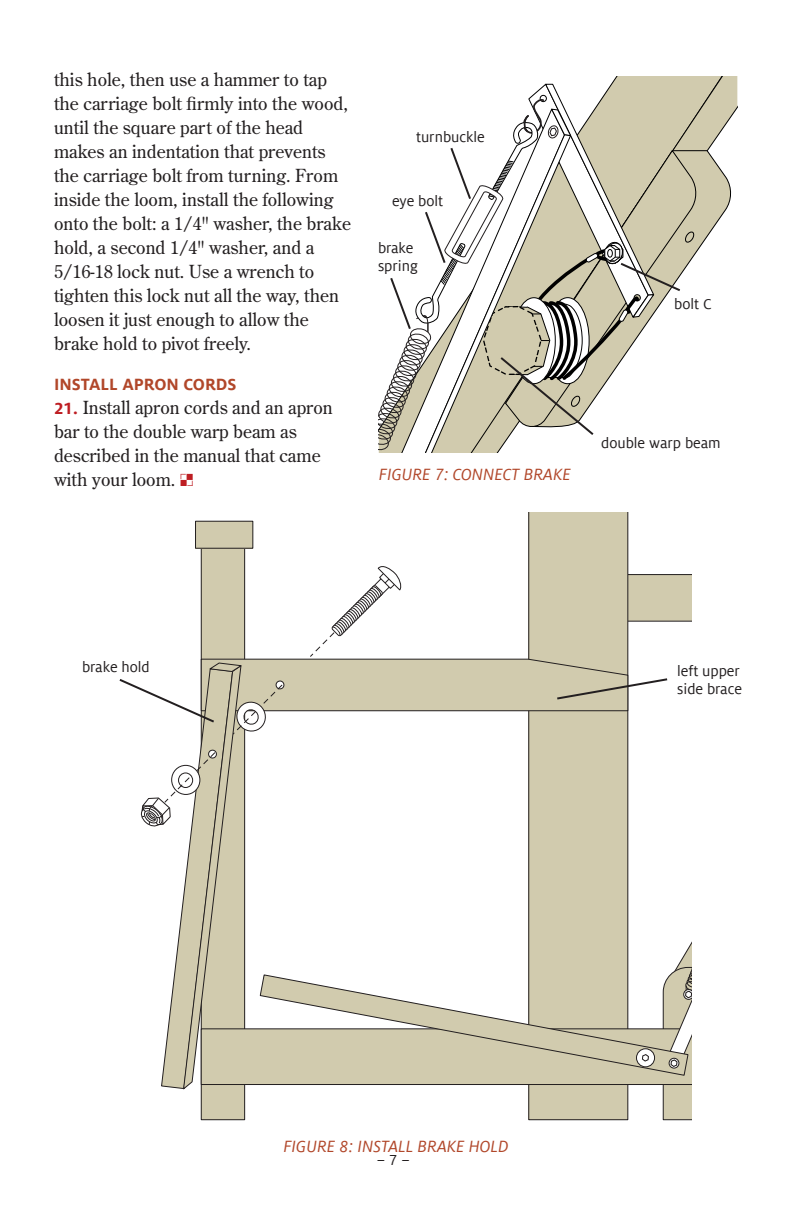
<style>
.page{position:relative;width:792px;height:1224px;background:#fff}
.page>*{position:absolute;margin:0;border:0;box-sizing:border-box;transform-origin:0 0}
.t1{font:18px/24px "Century Old Style Std";color:#231f20}
.t2{font:italic 18px "Milo Offc";color:#b1472a}
.t3{font:700 18px "Milo Offc";color:#b1472a}
.t4{font:16px/18px "Milo Offc";color:#231f20}
.s1{font-family:"Milo Offc";font-weight:700;color:#be1e23}
.s2{color:#be1e23}
</style>
<div class="page">
<svg style="left:611px;top:77px;width:126px;height:73px"></svg>
<svg style="left:698px;top:150px;width:34px;height:100px"></svg>
<svg style="left:379px;top:83px;width:316px;height:370px"></svg>
<div style="left:196px;top:521px;width:57px;height:27px;background:#d1cbae"></div>
<div style="left:195px;top:521px;width:58px;height:28px;border:1px solid #231f20"></div>
<div style="left:528px;top:512px;width:100px;height:39px;background:#d1cbae"></div>
<svg style="left:119px;top:551px;width:573px;height:570px"></svg>
<p class="t1" style="left:54px;top:69px;width:299px">this hole, then use a hammer to tap the carriage bolt firmly into the wood, until the square part of the head makes an indentation that prevents the carriage bolt from turning. From inside the loom, install the following onto the bolt: a 1/4" washer, the brake hold, a second 1/4" washer, and a 5/16-18 lock nut. Use a wrench to tighten this lock nut all the way, then loosen it just enough to allow the brake hold to pivot freely.</p>
<p class="t3" style="left:54px;top:377px;width:184px">INSTALL APRON CORDS</p>
<p class="t1" style="left:54px;top:397px;width:280px"><span class="s1">21.</span> Install apron cords and an apron bar to the double warp beam as described in the manual that came with your loom. <span class="s2">•</span></p>
<p class="t4" style="left:416px;top:129px;width:70px">turnbuckle</p>
<p class="t4" style="left:392px;top:193px;width:53px">eye bolt</p>
<p class="t4" style="left:378px;top:240px;width:41px">brake spring</p>
<p class="t2" style="left:379px;top:469px;width:193px">FIGURE 7: CONNECT BRAKE</p>
<p class="t4" style="left:674px;top:296px;width:39px">bolt C</p>
<p class="t4" style="left:601px;top:435px;width:121px">double warp beam</p>
<p class="t4" style="left:82px;top:659px;width:69px">brake hold</p>
<p class="t4" style="left:677px;top:663px;width:66px">left upper side brace</p>
<p class="t2" style="left:283px;top:1141px;width:227px">FIGURE 8: INSTALL BRAKE HOLD</p>
<p class="t4" style="left:377px;top:1152px;width:34px">– 7 –</p>
</div>
